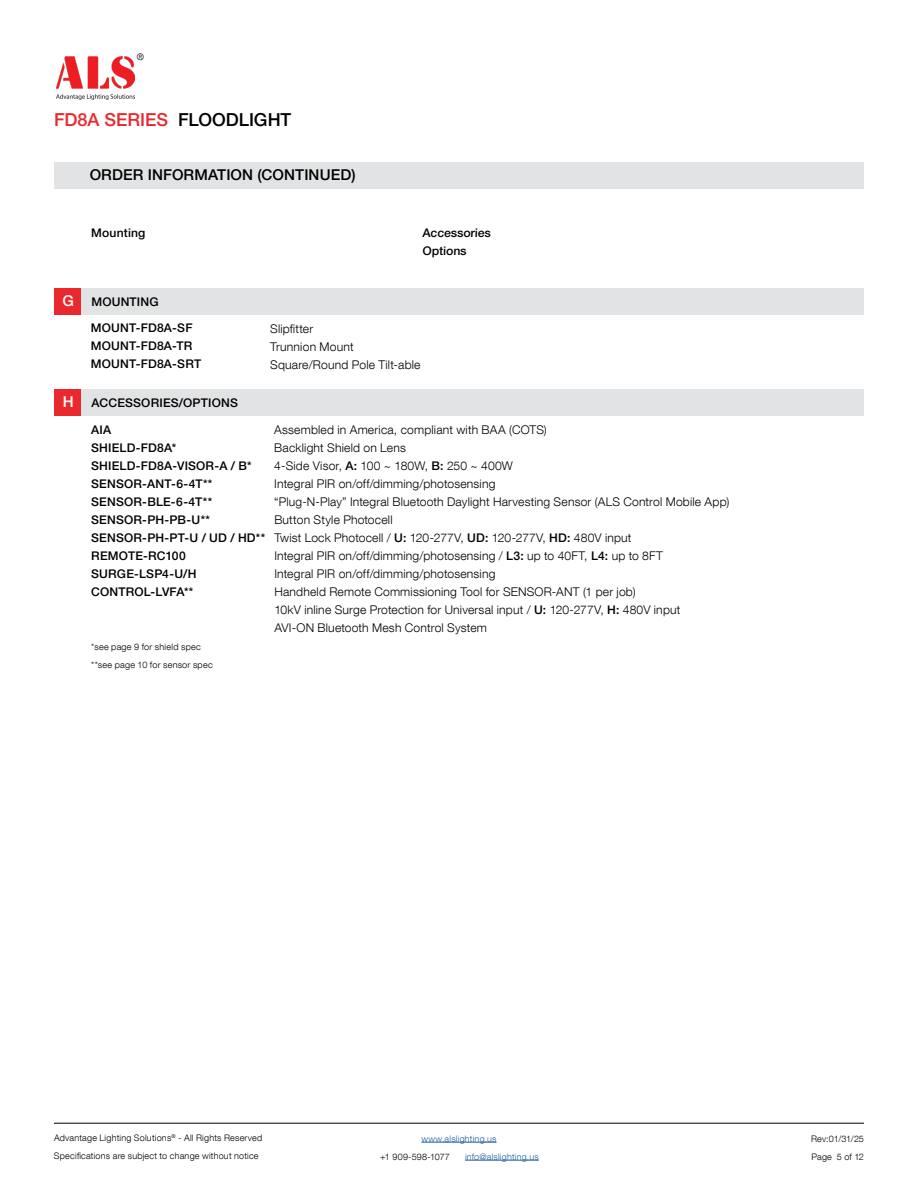
<style>
.page{position:relative;width:918px;height:1188px;background:#fff}
.page>*{position:absolute;margin:0;border:0;box-sizing:border-box;transform-origin:0 0}
.t1{font:500 18px "Helvetica Neue LT Pro";color:#ea292f}
.t2{font:500 15px "Helvetica Neue LT Pro";letter-spacing:.01em;color:#000}
.t3{font:500 15px "Helvetica Neue LT Pro";color:#fff}
.t4{font:300 12px/18px "Helvetica Neue LT Com";letter-spacing:.015em;color:#000}
.t5{font:500 12px/18px "Helvetica Neue LT Pro";letter-spacing:.015em;color:#000}
.t6{font:300 9px/18px "Helvetica Neue LT Com";letter-spacing:.025em;color:#000}
.t7{font:300 9px "Helvetica Neue LT Com";letter-spacing:.025em;color:#215e9e}
.s1{color:#000}
.s2{font-family:"Helvetica Neue LT Pro";font-weight:500}
</style>
<div class="page">
<hr style="left:421px;top:1142px;width:76px;height:1px;background:#215e9e">
<hr style="left:465px;top:1160px;width:74px;height:1px;background:#215e9e">
<hr style="left:54px;top:1123px;width:810px;height:1px;background:#000">
<img style="left:56px;top:57px;width:79px;height:43px">
<div style="left:81px;top:162px;width:783px;height:26px;background:#e2e3e4"></div>
<div style="left:54px;top:162px;width:27px;height:26px;background:#e2e3e4"></div>
<div style="left:54px;top:288px;width:27px;height:27px;background:#ea292f"></div>
<div style="left:54px;top:389px;width:28px;height:27px;background:#ea292f"></div>
<div style="left:81px;top:288px;width:783px;height:27px;background:#e2e3e4"></div>
<div style="left:82px;top:389px;width:782px;height:27px;background:#e2e3e4"></div>
<p class="t6" style="left:137px;top:48px;width:9px">®</p>
<h1 class="t1" style="left:54px;top:109px;width:239px">FD8A SERIES <span class="s1">FLOODLIGHT</span></h1>
<p class="t2" style="left:90px;top:166px;width:267px">ORDER INFORMATION (CONTINUED)</p>
<p class="t3" style="left:62px;top:292px;width:13px">G</p>
<p class="t3" style="left:63px;top:393px;width:12px">H</p>
<p class="t5" style="left:91px;top:224px;width:56px">Mounting</p>
<p class="t5" style="left:91px;top:293px;width:69px">MOUNTING</p>
<p class="t5" style="left:423px;top:224px;width:70px">Accessories<br>Options</p>
<p class="t5" style="left:91px;top:319px;width:112px">MOUNT-FD8A-SF<br>MOUNT-FD8A-TR<br>MOUNT-FD8A-SRT</p>
<p class="t4" style="left:270px;top:319px;width:152px">Slipfitter<br>Trunnion Mount<br>Square/Round Pole Tilt-able</p>
<p class="t5" style="left:92px;top:394px;width:148px">ACCESSORIES/OPTIONS</p>
<p class="t5" style="left:91px;top:420px;width:176px">AIA<br>SHIELD-FD8A*<br>SHIELD-FD8A-VISOR-A / B*<br>SENSOR-ANT-6-4T**<br>SENSOR-BLE-6-4T**<br>SENSOR-PH-PB-U**<br>SENSOR-PH-PT-U / UD / HD**<br>REMOTE-RC100<br>SURGE-LSP4-U/H<br>CONTROL-LVFA**</p>
<p class="t6" style="left:91px;top:637px;width:123px">*see page 9 for shield spec **see page 10 for sensor spec</p>
<p class="t4" style="left:274px;top:420px;width:457px">Assembled in America, compliant with BAA (COTS)<br>Backlight Shield on Lens<br>4-Side Visor, <span class="s2">A:</span> 100 ~ 180W, <span class="s2">B:</span> 250 ~ 400W<br>Integral PIR on/off/dimming/photosensing<br>“Plug-N-Play” Integral Bluetooth Daylight Harvesting Sensor (ALS Control Mobile App)<br>Button Style Photocell<br>Twist Lock Photocell / <span class="s2">U:</span> 120-277V, <span class="s2">UD:</span> 120-277V, <span class="s2">HD:</span> 480V input<br>Integral PIR on/off/dimming/photosensing / <span class="s2">L3:</span> up to 40FT, <span class="s2">L4:</span> up to 8FT<br>Integral PIR on/off/dimming/photosensing<br>Handheld Remote Commissioning Tool for SENSOR-ANT (1 per job)<br>10kV inline Surge Protection for Universal input / <span class="s2">U:</span> 120-277V, <span class="s2">H:</span> 480V input<br>AVI-ON Bluetooth Mesh Control System</p>
<p class="t6" style="left:54px;top:1129px;width:210px">Advantage Lighting Solutions<sup>®</sup> - All Rights Reserved<br>Specifications are subject to change without notice</p>
<p class="t7" style="left:421px;top:1133px;width:77px">www.alslighting.us</p>
<p class="t6" style="left:380px;top:1147px;width:71px">+1 909-598-1077</p>
<p class="t7" style="left:465px;top:1151px;width:75px">info@alslighting.us</p>
<p class="t6" style="left:811px;top:1129px;width:54px">Rev:01/31/25<br>Page 5 of 12</p>
</div>
